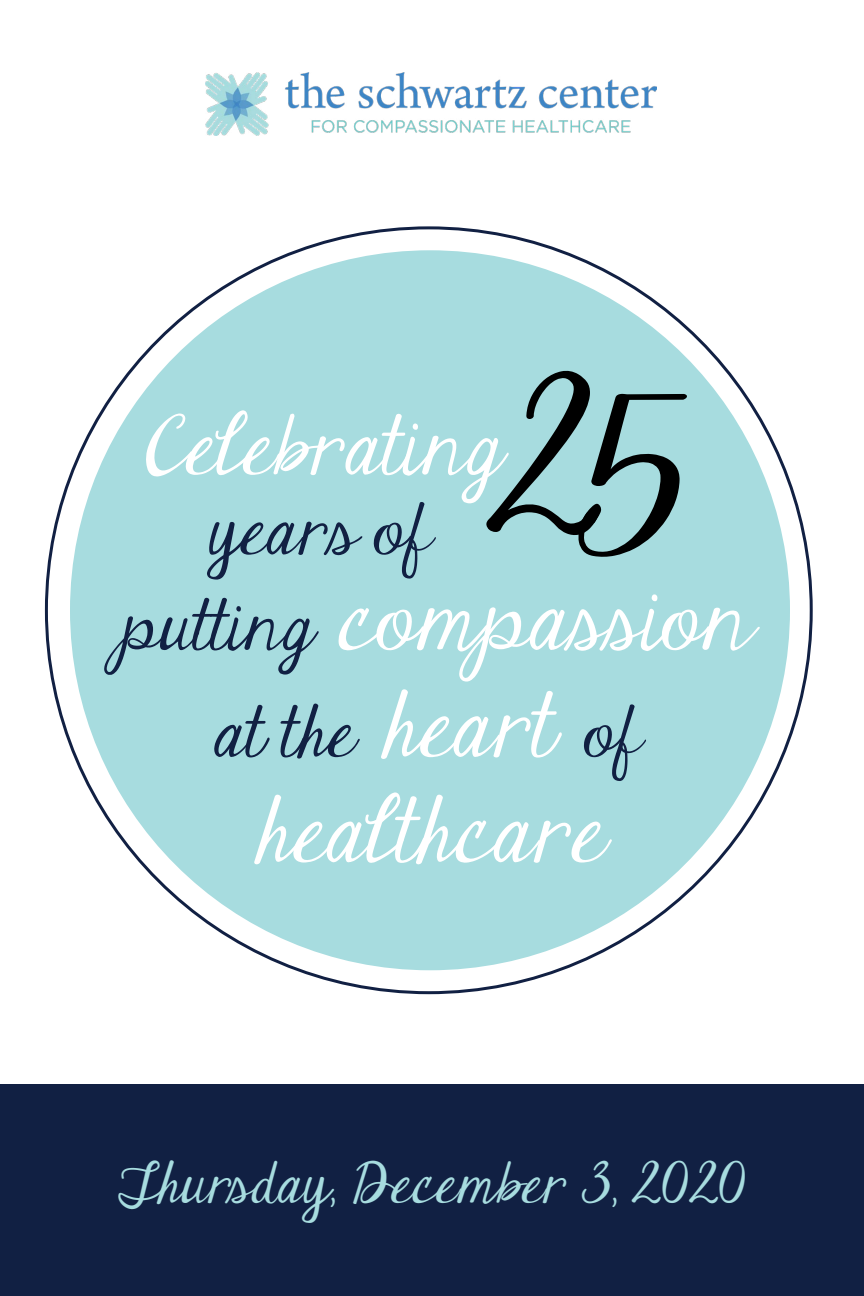
<style>
.page{position:relative;width:864px;height:1296px;background:#fff}
.page>*{position:absolute;margin:0;border:0;box-sizing:border-box;transform-origin:0 0}
.t1{font:76px "Janda Elegant Handwriting";color:#fff}
.t2{font:70px "Janda Elegant Handwriting";color:#fff}
.t3{font:60px/107px "Janda Elegant Handwriting";color:#112043}
.t4{font:48px "Janda Elegant Handwriting";color:#a7dcdf}
.s1{font-size:76px;color:#fff}
</style>
<div class="page">
<img style="left:205px;top:72px;width:451px;height:63px">
<div style="left:0;top:1085px;width:864px;height:211px;background:#112043"></div>
<div style="left:70px;top:250px;width:720px;height:720px;background:#a7dcdf;border-radius:50%"></div>
<svg style="left:486px;top:370px;width:201px;height:187px"></svg>
<p class="t2" style="left:145px;top:395px;width:359px">Celebrating</p>
<p class="t3" style="left:208px;top:480px;width:223px">years of</p>
<p class="t1" style="left:338px;top:564px;width:415px">compassion</p>
<p class="t3" style="left:214px;top:575px;width:428px;text-indent:-94px">putting<br>at the <span class="s1">heart</span> of</p>
<p class="t1" style="left:256px;top:776px;width:350px">healthcare</p>
<p class="t4" style="left:118px;top:1149px;width:629px">Thursday, December 3, 2020</p>
</div>
